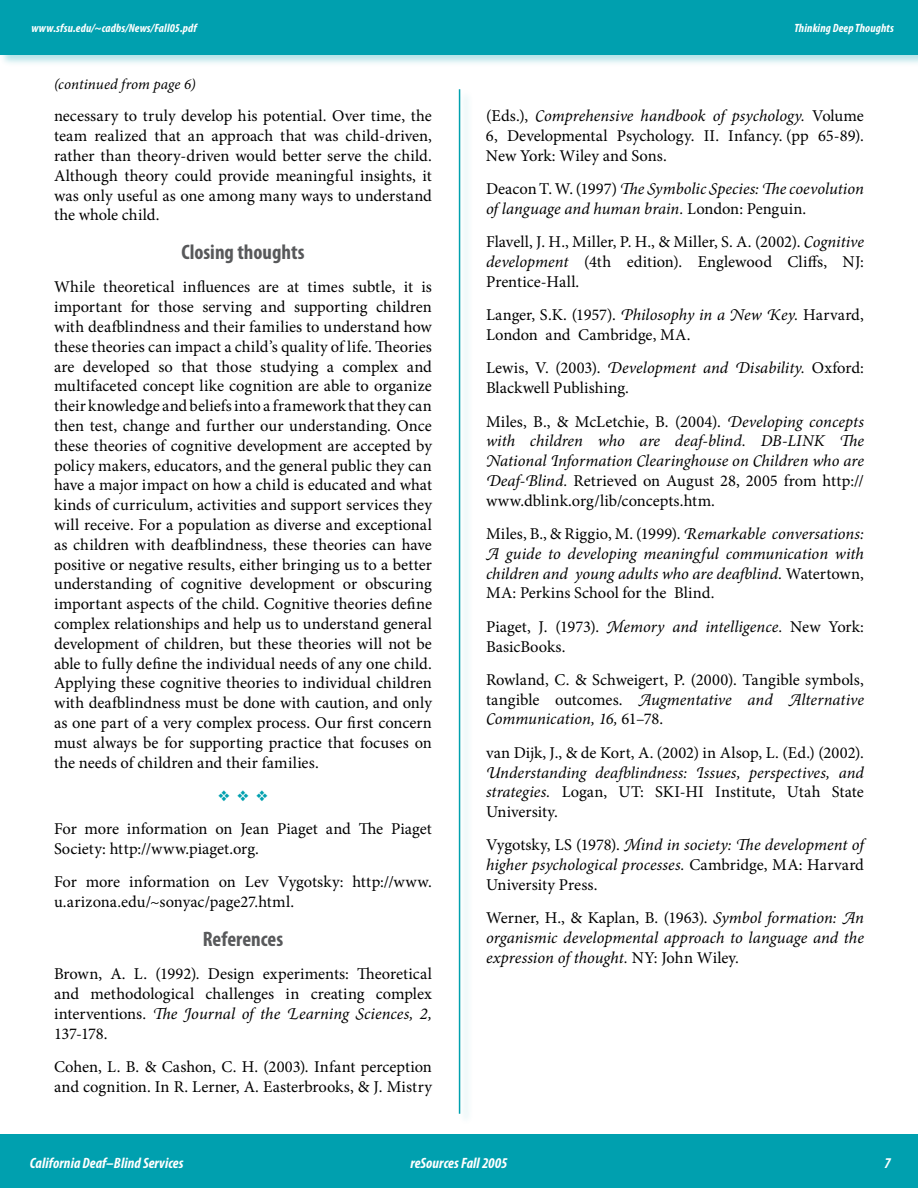
<style>
.page{position:relative;width:918px;height:1188px;background:#fff}
.page>*{position:absolute;margin:0;border:0;box-sizing:border-box;transform-origin:0 0}
.t1{font:700 condensed 21px "Myriad Pro";color:#58595b}
.t2{font:16.5px/19.8px "Minion Pro";color:#000;text-align:justify}
.t3{font:italic 16.5px/19.8px "Minion Pro";color:#000;text-align:justify}
.t4{font:italic 700 condensed 15px "Myriad Pro";letter-spacing:.005em;color:#fff}
.t5{font:italic 15px "Minion Pro";letter-spacing:.005em;color:#000}
.t6{font:italic 700 condensed 12px "Myriad Pro";letter-spacing:.015em;color:#fff}
.s1{font-style:italic}
.s2{font-style:normal}
</style>
<div class="page">
<div style="left:0;top:1134px;width:918px;height:54px;background:#00a0af"></div>
<div style="left:0;top:0;width:918px;height:68px;background:#00a0af;opacity:.3"></div>
<div style="left:0;top:0;width:918px;height:54px;background:#00a0af"></div>
<div style="left:457px;top:88px;width:17px;height:1039px;background:#00a0af;opacity:.3"></div>
<hr style="left:459px;top:89px;width:1px;height:1025px;background:#00a0af">
<p class="t6" style="left:31px;top:20px;width:167px">www.sfsu.edu/~cadbs/News/Fall05.pdf</p>
<p class="t6" style="left:794px;top:20px;width:101px">Thinking Deep Thoughts</p>
<p class="t5" style="left:54px;top:74px;width:143px">(continued from page 6)</p>
<p class="t2" style="left:54px;top:106px;width:379px">necessary to truly develop his potential. Over time, the team realized that an approach that was child-driven, rather than theory-driven would better serve the child.<br>Although theory could provide meaningful insights, it was only useful as one among many ways to understand the whole child.</p>
<p class="t1" style="left:181px;top:239px;width:125px">Closing thoughts</p>
<p class="t2" style="left:54px;top:277px;width:380px">While theoretical influences are at times subtle, it is important for those serving and supporting children with deafblindness and their families to understand how these theories can impact a child’s quality of life. Theories are developed so that those studying a complex and multifaceted concept like cognition are able to organize their knowledge and beliefs into a framework that they can then test, change and further our understanding. Once these theories of cognitive development are accepted by policy makers, educators, and the general public they can have a major impact on how a child is educated and what kinds of curriculum, activities and support services they will receive. For a population as diverse and exceptional as children with deafblindness, these theories can have positive or negative results, either bringing us to a better understanding of cognitive development or obscuring important aspects of the child. Cognitive theories define complex relationships and help us to understand general development of children, but these theories will not be able to fully define the individual needs of any one child.<br>Applying these cognitive theories to individual children with deafblindness must be done with caution, and only as one part of a very complex process. Our first concern must always be for supporting practice that focuses on the needs of children and their families.</p>
<p class="t2" style="left:54px;top:819px;width:379px">For more information on Jean Piaget and The Piaget<br>Society: http://www.piaget.org.</p>
<p class="t2" style="left:54px;top:872px;width:379px">For more information on Lev Vygotsky: http://www. u.arizona.edu/~sonyac/page27.html.</p>
<p class="t1" style="left:203px;top:926px;width:82px">References</p>
<p class="t2" style="left:54px;top:964px;width:379px">Brown, A. L. (1992). Design experiments: Theoretical and methodological challenges in creating complex interventions. <span class="s1">The Journal of the Learning Sciences, 2, </span>137-178.</p>
<p class="t2" style="left:54px;top:1057px;width:379px">Cohen, L. B. &amp; Cashon, C. H. (2003). Infant perception and cognition. In R. Lerner, A. Easterbrooks, &amp; J. Mistry</p>
<p class="t2" style="left:486px;top:106px;width:379px">(Eds.), <span class="s1">Comprehensive handbook of psychology.</span> Volume 6, Developmental Psychology. II. Infancy. (pp 65-89).<br>New York: Wiley and Sons.</p>
<p class="t3" style="left:486px;top:179px;width:379px"><span class="s2">Deacon T. W. (1997)</span> The Symbolic Species: The coevolution of language and human brain. <span class="s2">London: Penguin.</span></p>
<p class="t2" style="left:486px;top:232px;width:379px">Flavell, J. H., Miller, P. H., &amp; Miller, S. A. (2002). <span class="s1">Cognitive development</span> (4th edition). Englewood Cliffs, NJ:<br>Prentice-Hall.</p>
<p class="t2" style="left:486px;top:305px;width:379px">Langer, S.K. (1957). <span class="s1">Philosophy in a New Key.</span> Harvard,<br>London and Cambridge, MA.</p>
<p class="t2" style="left:486px;top:358px;width:380px">Lewis, V. (2003). <span class="s1">Development and Disability.</span> Oxford:<br>Blackwell Publishing.</p>
<p class="t3" style="left:486px;top:411px;width:380px"><span class="s2">Miles, B., &amp; McLetchie, B. (2004).</span> Developing concepts with children who are deaf-blind. DB-LINK The National Information Clearinghouse on Children who are Deaf-Blind. <span class="s2">Retrieved on August 28, 2005 from http:// www.dblink.org/lib/concepts.htm.</span></p>
<p class="t3" style="left:486px;top:524px;width:379px"><span class="s2">Miles, B., &amp; Riggio, M. (1999).</span> Remarkable conversations:<br>A guide to developing meaningful communication with children and young adults who are deafblind. <span class="s2">Watertown, MA: Perkins School for the Blind.</span></p>
<p class="t2" style="left:486px;top:617px;width:379px">Piaget, J. (1973). <span class="s1">Memory and intelligence.</span> New York:<br>BasicBooks.</p>
<p class="t2" style="left:486px;top:670px;width:379px">Rowland, C. &amp; Schweigert, P. (2000). Tangible symbols, tangible outcomes. <span class="s1">Augmentative and Alternative Communication, 16,</span> 61–78.</p>
<p class="t2" style="left:486px;top:743px;width:379px">van Dijk, J., &amp; de Kort, A. (2002) in Alsop, L. (Ed.) (2002).</p>
<p class="t3" style="left:486px;top:762px;width:379px">Understanding deafblindness: Issues, perspectives, and strategies. <span class="s2">Logan, UT: SKI-HI Institute, Utah State University.</span></p>
<p class="t3" style="left:486px;top:835px;width:380px"><span class="s2">Vygotsky, LS (1978).</span> Mind in society: The development of higher psychological processes. <span class="s2">Cambridge, MA: Harvard University Press.</span></p>
<p class="t3" style="left:486px;top:908px;width:380px"><span class="s2">Werner, H., &amp; Kaplan, B. (1963).</span> Symbol formation: An organismic developmental approach to language and the expression of thought. <span class="s2">NY: John Wiley.</span></p>
<p class="t4" style="left:30px;top:1154px;width:155px">California Deaf–Blind Services</p>
<p class="t4" style="left:410px;top:1154px;width:99px">reSources Fall 2005</p>
</div>
